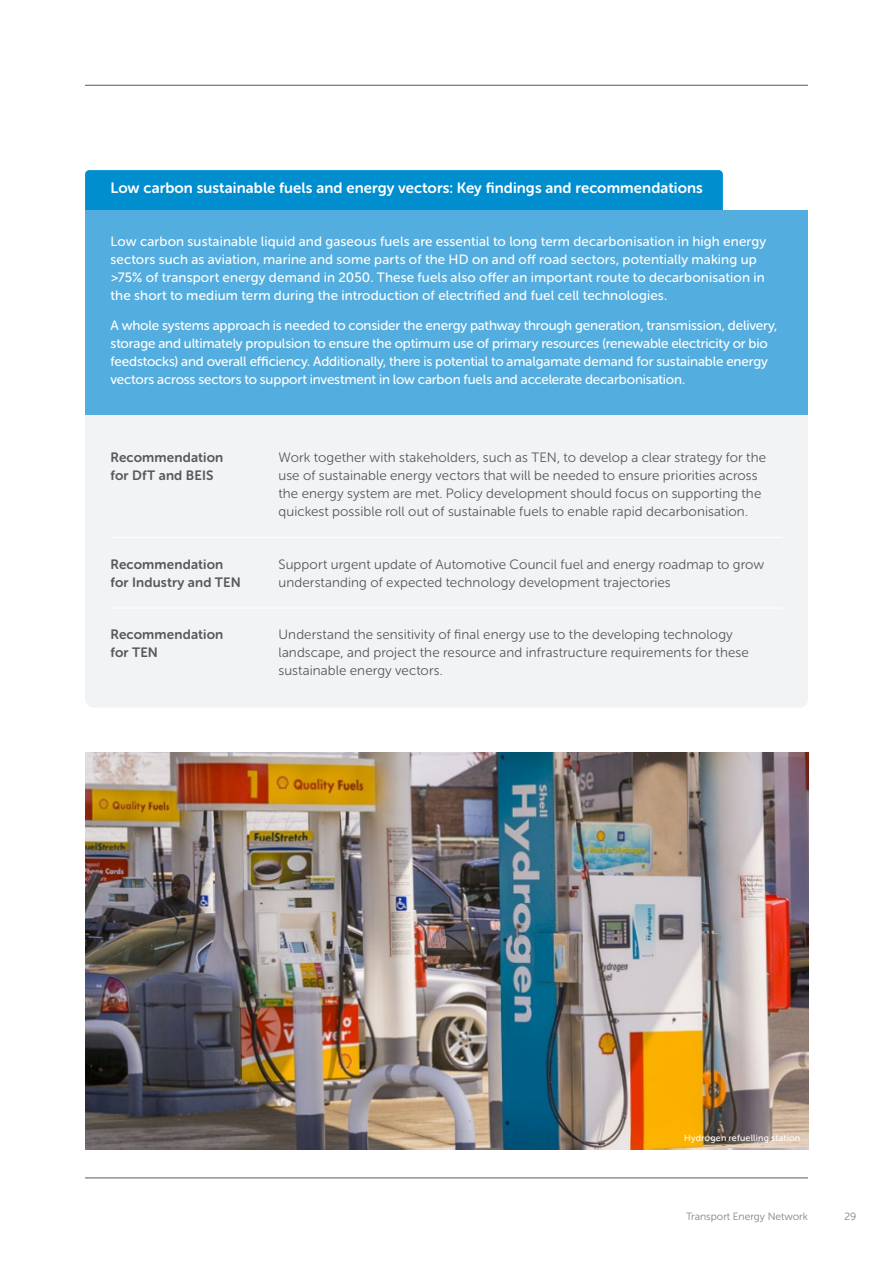
<style>
.page{position:relative;width:893px;height:1263px;background:#fff}
.page>*{position:absolute;margin:0;border:0;box-sizing:border-box;transform-origin:0 0}
.t1{font:15px "Museo Sans Rounded 700";letter-spacing:.005em;color:#fff}
.t2{font:13.5px/18px "Museo Sans Rounded 500";letter-spacing:-.005em;color:#fff}
.t3{font:13.5px/18px "Museo Sans Rounded 300";letter-spacing:.01em;color:#57585a}
.t4{font:13.5px/18px "Museo Sans Rounded 700";letter-spacing:.01em;color:#57585a}
.t5{font:10.5px "Museo Sans Rounded 300";color:#808285}
.t6{font:9px "Museo Sans Rounded 500";letter-spacing:.025em;color:#fff}
</style>
<div class="page">
<hr style="left:85px;top:1178px;width:723px;height:1px;background:#57585a">
<hr style="left:85px;top:85px;width:723px;height:1px;background:#57585a">
<img style="left:85px;top:753px;width:724px;height:397px">
<div style="left:85px;top:414px;width:723px;height:293px;background:#f2f3f4"></div>
<hr style="left:111px;top:537px;width:168px;height:1px;background:#fff">
<hr style="left:279px;top:537px;width:503px;height:1px;background:#fff">
<hr style="left:111px;top:608px;width:168px;height:1px;background:#fff">
<hr style="left:279px;top:608px;width:503px;height:1px;background:#fff">
<div style="left:85px;top:170px;width:638px;height:112px;background:#008ecf;border-radius:4px"></div>
<div style="left:85px;top:210px;width:723px;height:204px;background:#53adde"></div>
<p class="t1" style="left:111px;top:180px;width:594px">Low carbon sustainable fuels and energy vectors: Key findings and recommendations</p>
<p class="t2" style="left:111px;top:232px;width:657px">Low carbon sustainable liquid and gaseous fuels are essential to long term decarbonisation in high energy sectors such as aviation, marine and some parts of the HD on and off road sectors, potentially making up &gt;75% of transport energy demand in 2050. These fuels also offer an important route to decarbonisation in the short to medium term during the introduction of electrified and fuel cell technologies.</p>
<p class="t2" style="left:111px;top:317px;width:668px">A whole systems approach is needed to consider the energy pathway through generation, transmission, delivery, storage and ultimately propulsion to ensure the optimum use of primary resources (renewable electricity or bio feedstocks) and overall efficiency. Additionally, there is potential to amalgamate demand for sustainable energy vectors across sectors to support investment in low carbon fuels and accelerate decarbonisation.</p>
<p class="t4" style="left:111px;top:448px;width:114px">Recommendation for DfT and BEIS</p>
<p class="t3" style="left:279px;top:449px;width:489px">Work together with stakeholders, such as TEN, to develop a clear strategy for the use of sustainable energy vectors that will be needed to ensure priorities across the energy system are met. Policy development should focus on supporting the quickest possible roll out of sustainable fuels to enable rapid decarbonisation.</p>
<p class="t4" style="left:111px;top:555px;width:132px">Recommendation for Industry and TEN</p>
<p class="t3" style="left:279px;top:555px;width:487px">Support urgent update of Automotive Council fuel and energy roadmap to grow understanding of expected technology development trajectories</p>
<p class="t4" style="left:111px;top:626px;width:114px">Recommendation for TEN</p>
<p class="t3" style="left:279px;top:626px;width:472px">Understand the sensitivity of final energy use to the developing technology landscape, and project the resource and infrastructure requirements for these sustainable energy vectors.</p>
<p class="t6" style="left:684px;top:1133px;width:117px">Hydrogen refuelling station</p>
<p class="t5" style="left:686px;top:1211px;width:123px">Transport Energy Network</p>
<p class="t5" style="left:844px;top:1211px;width:13px">29</p>
</div>
